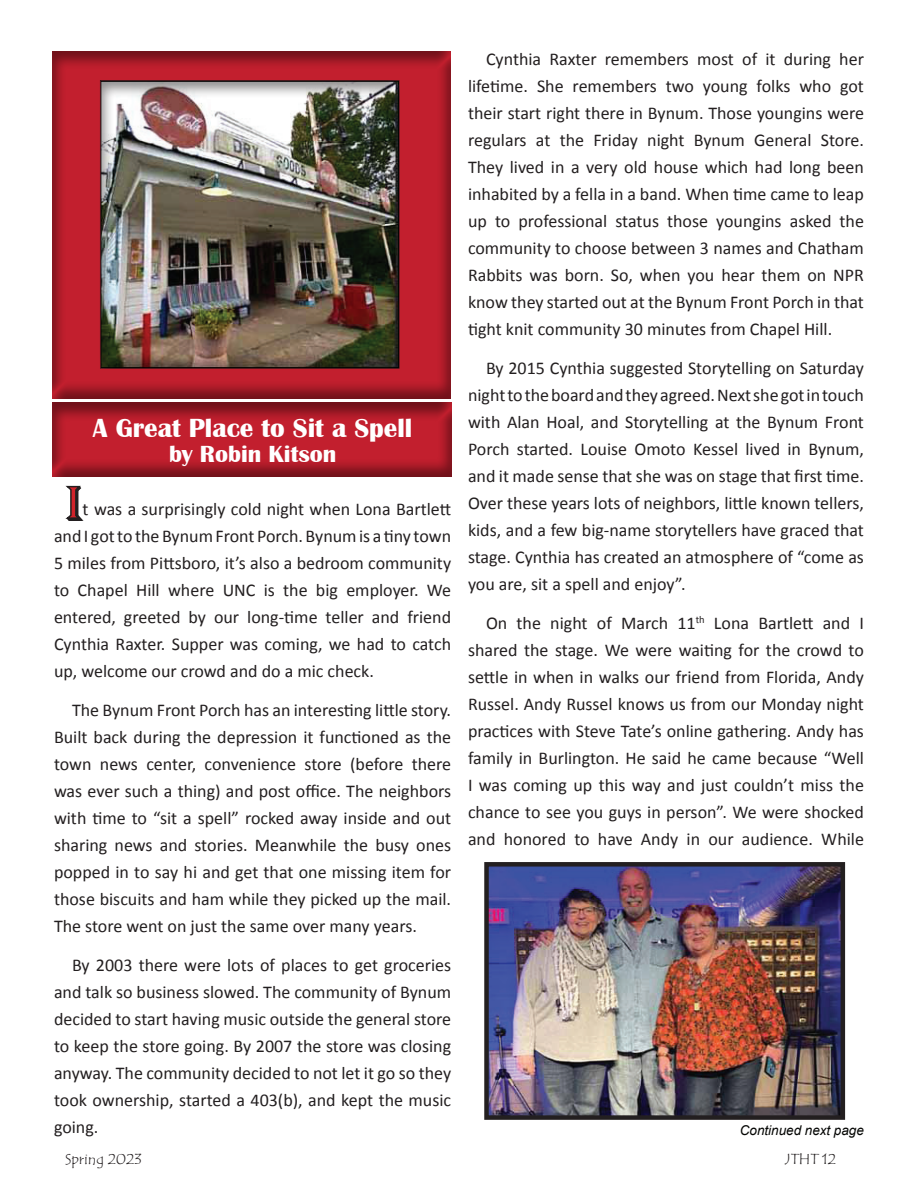
<style>
.page{position:relative;width:918px;height:1188px;background:#fff}
.page>*{position:absolute;margin:0;border:0;box-sizing:border-box;transform-origin:0 0}
.t1{font:50.25px "Algerian";color:#d1232a}
.t2{font:700 27px "Britannic";color:#fff}
.t3{font:700 24px "Britannic";color:#fff}
.t4{font:18px/27px "Calibri";color:#231f20;text-align:justify}
.t5{font:15px "Tempus Sans ITC";color:#231f20}
.t6{font:italic 13.5px "Arial";color:#040503}
</style>
<div class="page">
<div style="left:52px;top:48px;width:401px;height:351px;background:#231f20;opacity:.5"></div>
<div style="left:100px;top:79px;width:300px;height:291px;background:#231f20;opacity:.5"></div>
<div style="left:52px;top:394px;width:402px;height:84px;background:#231f20;opacity:.5"></div>
<img style="left:489px;top:867px;width:351px;height:248px">
<div style="left:484px;top:862px;width:361px;height:258px;border:4px solid #231f20"></div>
<svg style="left:65px;top:485px;width:19px;height:36px"></svg>
<h2 class="t2" style="left:93px;top:412px;width:321px">A Great Place to Sit a Spell</h2>
<h3 class="t3" style="left:169px;top:441px;width:169px">by Robin Kitson</h3>
<h1 class="t1" style="left:66px;top:476px;width:17px">I</h1>
<p class="t4" style="left:54px;top:495px;width:399px;text-indent:29px">t was a surprisingly cold night when Lona Bartlett and I got to the Bynum Front Porch. Bynum is a tiny town 5 miles from Pittsboro, it’s also a bedroom community to Chapel Hill where UNC is the big employer. We entered, greeted by our long-time teller and friend Cynthia Raxter. Supper was coming, we had to catch up, welcome our crowd and do a mic check.</p>
<p class="t4" style="left:54px;top:697px;width:399px;text-indent:18px">The Bynum Front Porch has an interesting little story.<br>Built back during the depression it functioned as the town news center, convenience store (before there was ever such a thing) and post office. The neighbors with time to “sit a spell” rocked away inside and out sharing news and stories. Meanwhile the busy ones popped in to say hi and get that one missing item for those biscuits and ham while they picked up the mail.<br>The store went on just the same over many years.</p>
<p class="t4" style="left:54px;top:952px;width:399px;text-indent:18px">By 2003 there were lots of places to get groceries and talk so business slowed. The community of Bynum decided to start having music outside the general store to keep the store going. By 2007 the store was closing anyway. The community decided to not let it go so they took ownership, started a 403(b), and kept the music going.</p>
<p class="t4" style="left:468px;top:45px;width:398px;text-indent:18px">Cynthia Raxter remembers most of it during her lifetime. She remembers two young folks who got their start right there in Bynum. Those youngins were regulars at the Friday night Bynum General Store.<br>They lived in a very old house which had long been inhabited by a fella in a band. When time came to leap up to professional status those youngins asked the community to choose between 3 names and Chatham Rabbits was born. So, when you hear them on NPR know they started out at the Bynum Front Porch in that tight knit community 30 minutes from Chapel Hill.</p>
<p class="t4" style="left:468px;top:354px;width:398px;text-indent:18px">By 2015 Cynthia suggested Storytelling on Saturday night to the board and they agreed. Next she got in touch with Alan Hoal, and Storytelling at the Bynum Front Porch started. Louise Omoto Kessel lived in Bynum, and it made sense that she was on stage that first time.<br>Over these years lots of neighbors, little known tellers, kids, and a few big-name storytellers have graced that stage. Cynthia has created an atmosphere of “come as you are, sit a spell and enjoy”.</p>
<p class="t4" style="left:468px;top:609px;width:398px;text-indent:18px">On the night of March 11<sup>th</sup> Lona Bartlett and I shared the stage. We were waiting for the crowd to settle in when in walks our friend from Florida, Andy Russel. Andy Russel knows us from our Monday night practices with Steve Tate’s online gathering. Andy has family in Burlington. He said he came because “Well I was coming up this way and just couldn’t miss the chance to see you guys in person”. We were shocked and honored to have Andy in our audience. While</p>
<p class="t6" style="left:740px;top:1122px;width:126px">Continued next page</p>
<p class="t5" style="left:65px;top:1150px;width:78px">Spring 2023</p>
<p class="t5" style="left:785px;top:1150px;width:53px">JTHT 12</p>
</div>
